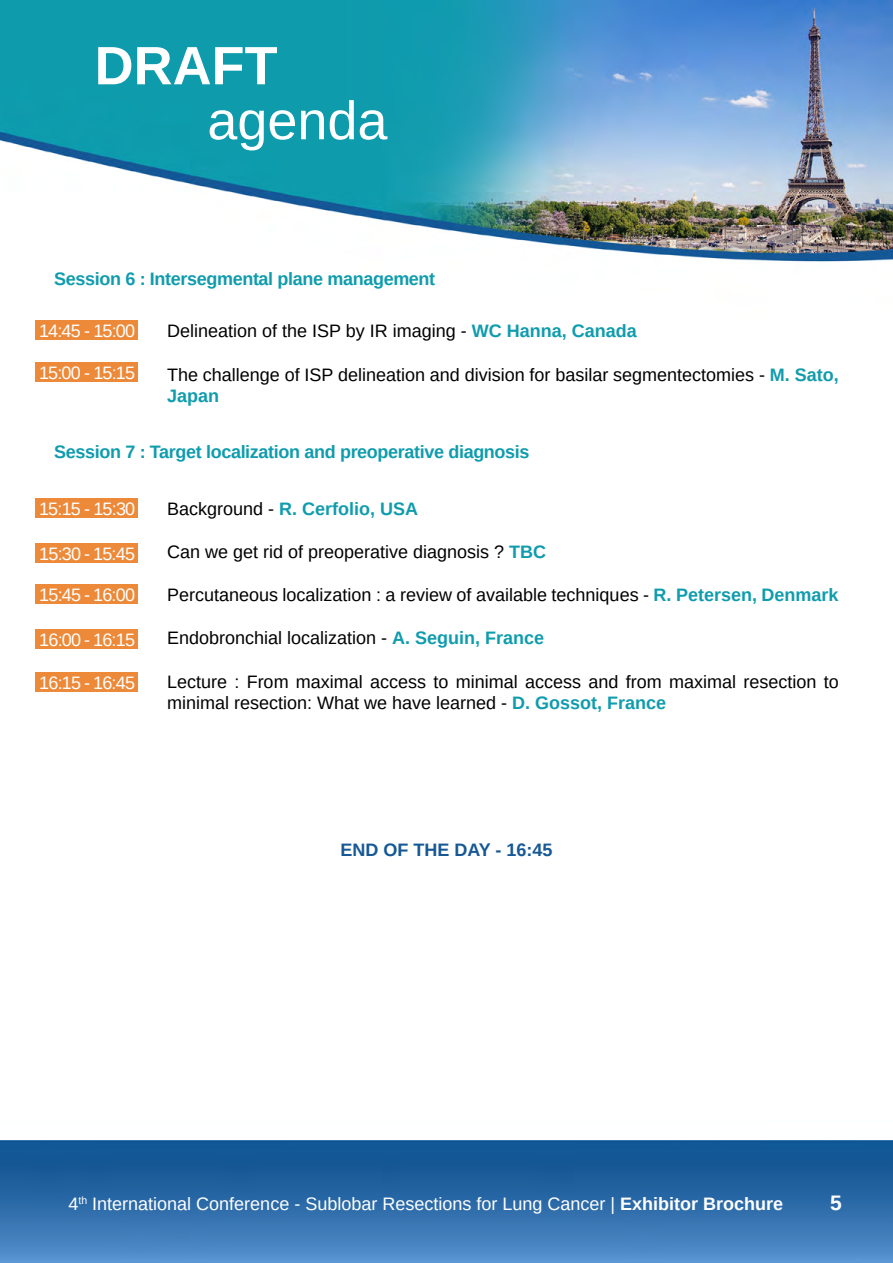
<style>
.page{position:relative;width:893px;height:1263px;background:#fff}
.page>*{position:absolute;margin:0;border:0;box-sizing:border-box;transform-origin:0 0}
.t1{font:54px "Arimo";color:#fff}
.t2{font:700 54px "Arimo";color:#fff}
.t3{font:700 21px "Arimo";color:#fff}
.t4{font:18px/21.6px "Arimo";color:#000}
.t5{font:18px "Arimo";color:#fff}
.t6{font:700 18px "Arimo";letter-spacing:-.02em;color:#0f9cad}
.t7{font:700 18px "Arimo";color:#0f9cad}
.t8{font:700 18px "Arimo";color:#165895}
.s1{font-weight:700;color:#0f9cad}
.s2{font-weight:400;color:#000}
.s3{font-weight:700}
</style>
<div class="page">
<img style="left:0;top:0;width:893px;height:1263px">
<div style="left:35px;top:499px;width:103px;height:19px;background:#ed8a39"></div>
<div style="left:35px;top:543px;width:103px;height:19px;background:#ed8a39"></div>
<div style="left:35px;top:629px;width:103px;height:19px;background:#ed8a39"></div>
<div style="left:35px;top:672px;width:103px;height:20px;background:#ed8a39"></div>
<div style="left:35px;top:584px;width:103px;height:20px;background:#ed8a39"></div>
<div style="left:35px;top:321px;width:103px;height:19px;background:#ed8a39"></div>
<div style="left:35px;top:362px;width:103px;height:20px;background:#ed8a39"></div>
<h1 class="t2" style="left:95px;top:36px;width:184px">DRAFT</h1>
<h1 class="t1" style="left:207px;top:92px;width:182px">agenda</h1>
<p class="t6" style="left:54px;top:269px;width:383px">Session 6 : Intersegmental plane management</p>
<p class="t5" style="left:39px;top:322px;width:98px">14:45 - 15:00</p>
<p class="t5" style="left:39px;top:363px;width:98px">15:00 - 15:15</p>
<p class="t4" style="left:167px;top:321px;width:471px">Delineation of the ISP by IR imaging - <span class="s1">WC Hanna, Canada</span></p>
<p class="t4" style="left:167px;top:364px;width:673px">The challenge of ISP delineation and division for basilar segmentectomies - <span class="s1">M. Sato,<br>Japan</span></p>
<p class="t6" style="left:54px;top:442px;width:477px">Session 7 : Target localization and preoperative diagnosis</p>
<p class="t5" style="left:39px;top:499px;width:98px">15:15 - 15:30</p>
<p class="t5" style="left:39px;top:544px;width:98px">15:30 - 15:45</p>
<p class="t5" style="left:39px;top:585px;width:98px">15:45 - 16:00</p>
<p class="t5" style="left:39px;top:630px;width:98px">16:00 - 16:15</p>
<p class="t5" style="left:39px;top:673px;width:98px">16:15 - 16:45</p>
<p class="t7" style="left:167px;top:499px;width:253px"><span class="s2">Background -</span> R. Cerfolio, USA</p>
<p class="t4" style="left:167px;top:541px;width:381px">Can we get rid of preoperative diagnosis ? <span class="s1">TBC</span></p>
<p class="t4" style="left:167px;top:584px;width:673px">Percutaneous localization : a review of available techniques - <span class="s1">R. Petersen, Denmark</span></p>
<p class="t4" style="left:167px;top:628px;width:379px">Endobronchial localization - <span class="s1">A. Seguin, France</span></p>
<p class="t4" style="left:167px;top:671px;width:673px">Lecture : From maximal access to minimal access and from maximal resection to minimal resection: What we have learned - <span class="s1">D. Gossot, France</span></p>
<p class="t8" style="left:340px;top:839px;width:214px">END OF THE DAY - 16:45</p>
<p class="t5" style="left:68px;top:1195px;width:716px">4<sup>th</sup> International Conference - Sublobar Resections for Lung Cancer | <span class="s3">Exhibitor Brochure</span></p>
<p class="t3" style="left:830px;top:1191px;width:13px">5</p>
</div>
